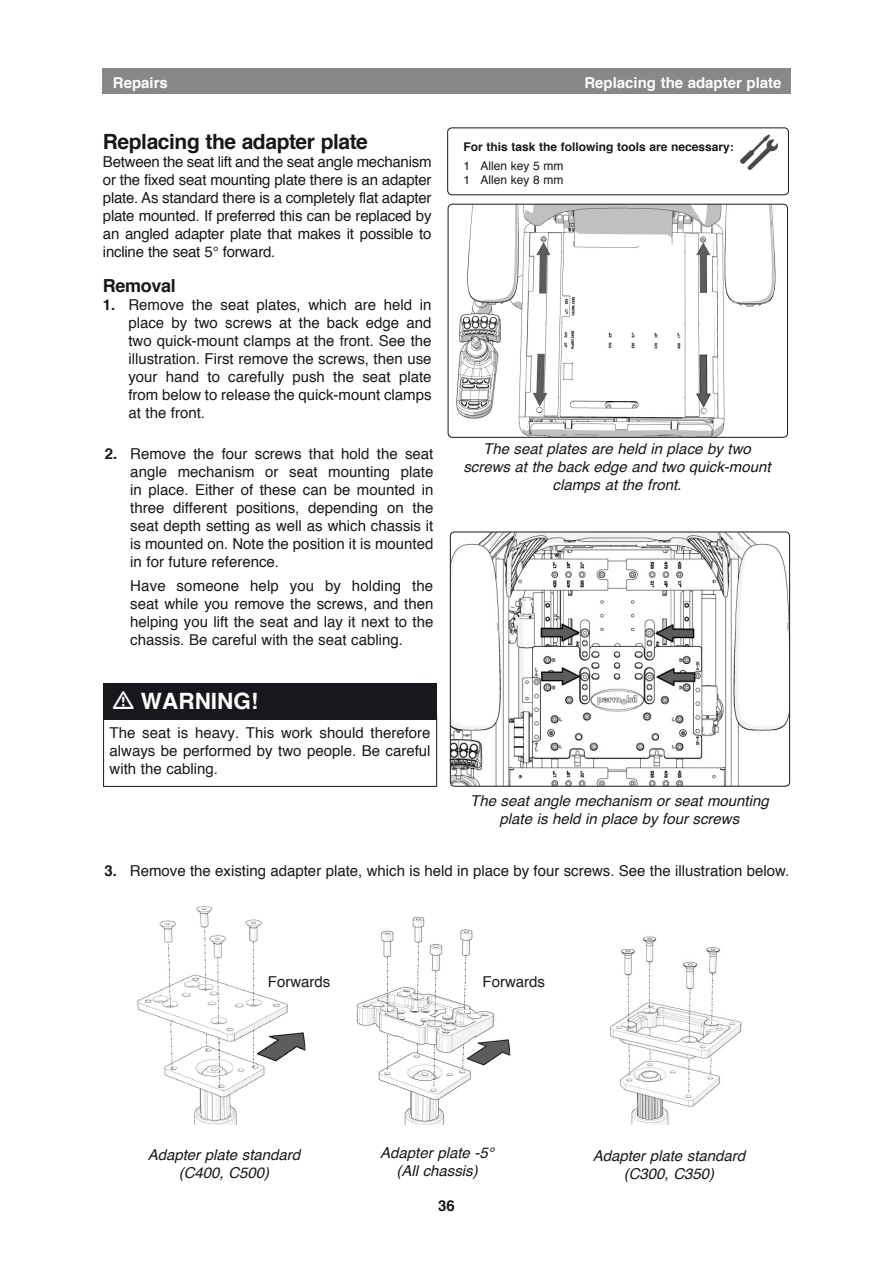
<style>
.page{position:relative;width:893px;height:1263px;background:#fff}
.page>*{position:absolute;margin:0;border:0;box-sizing:border-box;transform-origin:0 0}
.t1{font:700 22.5px "Helvetica";color:#fff}
.t2{font:700 21px "Helvetica";letter-spacing:-.02em;color:#1a171c}
.t3{font:700 18px "Helvetica";letter-spacing:-.02em;color:#1a171c}
.t4{font:15px/18px "Helvetica";color:#1a171c;text-align:justify}
.t5{font:italic 15px/18px "Helvetica";color:#1a171c;text-align:center}
.t6{font:700 15px "Helvetica";color:#fff}
.t7{font:700 15px "Helvetica";color:#1a171c}
.t8{font:700 12px "Helvetica";color:#1a171c}
.t9{font:12px/14.4px "Helvetica";color:#1a171c}
.s1{font-weight:700}
</style>
<div class="page">
<div style="left:102px;top:68px;width:689px;height:26px;background:#87888a"></div>
<div style="left:447px;top:128px;width:342px;height:67px;border:1px solid #1a171c;border-radius:4px"></div>
<img style="left:740px;top:134px;width:37px;height:36px">
<img style="left:456px;top:204px;width:331px;height:232px">
<div style="left:448px;top:204px;width:340px;height:234px;border:1px solid #1a171c;border-radius:4px"></div>
<img style="left:452px;top:533px;width:336px;height:252px">
<div style="left:450px;top:531px;width:340px;height:256px;border:1px solid #1a171c;border-radius:4px"></div>
<img style="left:356px;top:916px;width:154px;height:209px">
<img style="left:137px;top:906px;width:168px;height:219px">
<img style="left:610px;top:936px;width:132px;height:189px">
<div style="left:103px;top:714px;width:334px;height:73px;border:1px solid #1a171c"></div>
<div style="left:103px;top:683px;width:334px;height:36px;background:#1a171c"></div>
<p class="t6" style="left:113px;top:71px;width:57px">Repairs</p>
<p class="t6" style="left:584px;top:71px;width:199px">Replacing the adapter plate</p>
<h2 class="t2" style="left:103px;top:125px;width:267px">Replacing the adapter plate</h2>
<p class="t4" style="left:103px;top:153px;width:330px">Between the seat lift and the seat angle mechanism or the fixed seat mounting plate there is an adapter plate. As standard there is a completely flat adapter plate mounted. If preferred this can be replaced by an angled adapter plate that makes it possible to incline the seat 5° forward.</p>
<p class="t3" style="left:103px;top:272px;width:74px">Removal</p>
<p class="t4" style="left:128px;top:297px;width:305px;text-indent:-26px"><span class="s1">1.</span> Remove the seat plates, which are held in place by two screws at the back edge and two quick-mount clamps at the front. See the illustration. First remove the screws, then use your hand to carefully push the seat plate from below to release the quick-mount clamps at the front.</p>
<p class="t4" style="left:130px;top:445px;width:305px;text-indent:-26px"><span class="s1">2.</span> Remove the four screws that hold the seat angle mechanism or seat mounting plate in place. Either of these can be mounted in three different positions, depending on the seat depth setting as well as which chassis it is mounted on. Note the position it is mounted in for future reference.</p>
<p class="t4" style="left:130px;top:578px;width:305px">Have someone help you by holding the seat while you remove the screws, and then helping you lift the seat and lay it next to the chassis. Be careful with the seat cabling.</p>
<h1 class="t1" style="left:141px;top:683px;width:119px">WARNING!</h1>
<p class="t4" style="left:110px;top:724px;width:322px">The seat is heavy. This work should therefore always be performed by two people. Be careful with the cabling.</p>
<p class="t8" style="left:463px;top:137px;width:272px">For this task the following tools are necessary:</p>
<p class="t9" style="left:463px;top:159px;width:102px">1 Allen key 5 mm<br>1 Allen key 8 mm</p>
<p class="t5" style="left:463px;top:440px;width:309px">The seat plates are held in place by two screws at the back edge and two quick-mount clamps at the front.</p>
<p class="t5" style="left:470px;top:792px;width:300px">The seat angle mechanism or seat mounting plate is held in place by four screws</p>
<p class="t4" style="left:104px;top:862px;width:686px"><span class="s1">3.</span> Remove the existing adapter plate, which is held in place by four screws. See the illustration below.</p>
<p class="t4" style="left:268px;top:973px;width:64px">Forwards</p>
<p class="t4" style="left:483px;top:973px;width:64px">Forwards</p>
<p class="t5" style="left:148px;top:1146px;width:154px">Adapter plate standard (C400, C500)</p>
<p class="t5" style="left:380px;top:1144px;width:115px">Adapter plate -5° (All chassis)</p>
<p class="t5" style="left:593px;top:1147px;width:154px">Adapter plate standard (C300, C350)</p>
<p class="t7" style="left:438px;top:1193px;width:18px">36</p>
</div>
